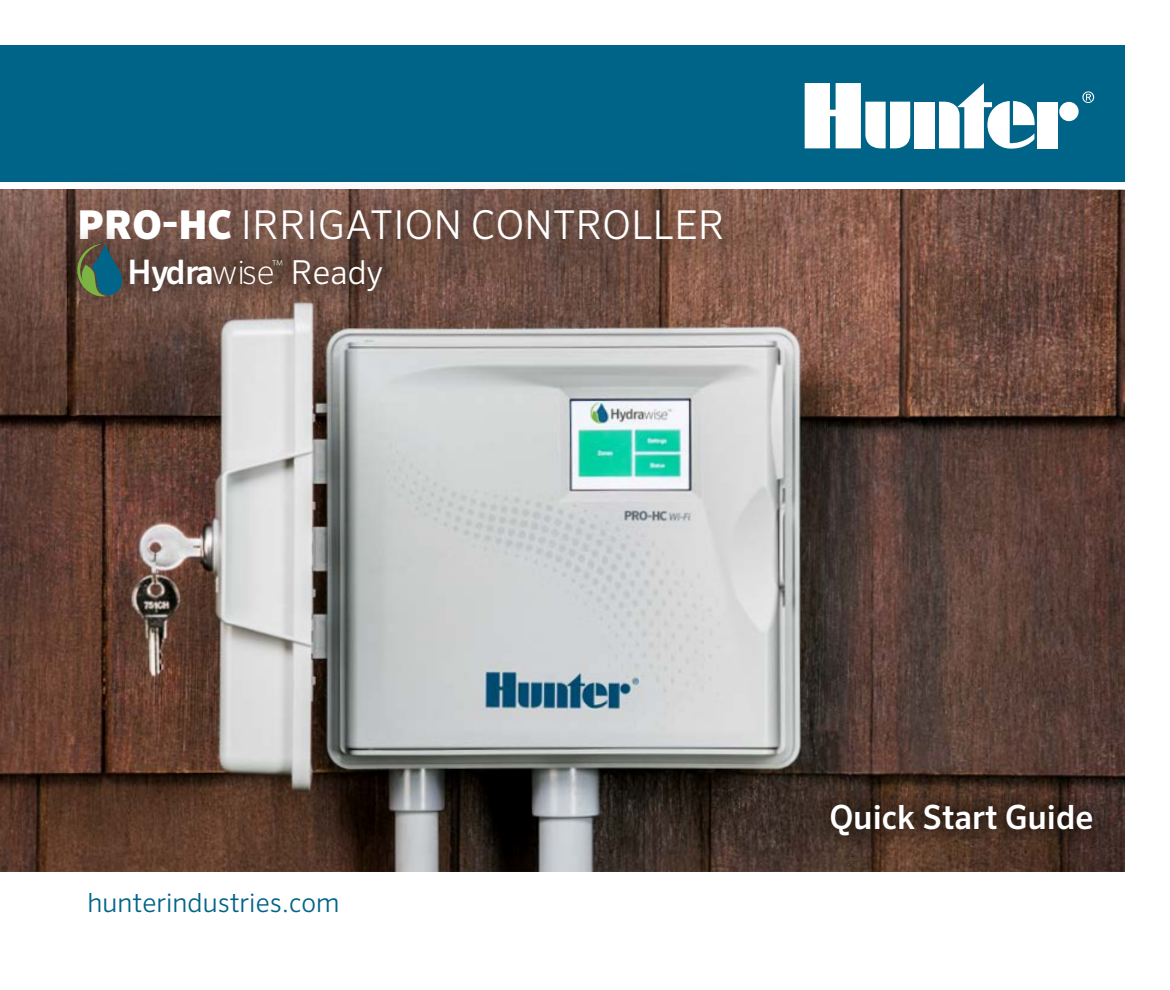
<style>
.page{position:relative;width:1170px;height:990px;background:#fff}
.page>*{position:absolute;margin:0;border:0;box-sizing:border-box;transform-origin:0 0}
.t1{font:300 39.75px "Sero Pro";letter-spacing:.01em;color:#fff}
.t2{font:500 33.75px "Sero Pro";letter-spacing:-.04em;color:#fff}
.t3{font:500 33.5px "Sero Pro";color:#fff}
.t4{font:300 26.5px "Sero Pro";color:#006488}
.s1{font-weight:900}
.s2{font-weight:200}
.s3{font-weight:300;font-size:33px}
</style>
<div class="page">
<img style="left:0;top:189px;width:1125px;height:683px">
<div style="left:0;top:45px;width:1125px;height:137px;background:#006488"></div>
<svg style="left:1082px;top:91px;width:12px;height:12px"></svg>
<div style="left:914px;top:102px;width:21px;height:46px;background:#fff"></div>
<div style="left:1059px;top:102px;width:20px;height:19px;background:#fff;border-radius:50%"></div>
<div style="left:1038px;top:102px;width:20px;height:46px;background:#fff"></div>
<svg style="left:939px;top:83px;width:96px;height:66px"></svg>
<svg style="left:805px;top:83px;width:105px;height:66px"></svg>
<div style="left:30px;top:159px;width:757px;height:146px;background:#000;opacity:.12"></div>
<div style="left:54px;top:222px;width:351px;height:97px;background:#000;opacity:.25"></div>
<svg style="left:77px;top:244px;width:46px;height:52px;background:#42665a"></svg>
<div style="left:808px;top:781px;width:308px;height:78px;background:#000;opacity:.7"></div>
<p class="t1" style="left:78px;top:201px;width:649px"><span class="s1">PRO-HC</span> IRRIGATION CONTROLLER</p>
<p class="t2" style="left:127px;top:252px;width:257px">Hydra<span class="s2">wise</span><sup>™</sup> <span class="s3">Ready</span></p>
<p class="t4" style="left:88px;top:886px;width:253px">hunterindustries.com</p>
<p class="t3" style="left:829px;top:797px;width:266px">Quick Start Guide</p>
</div>
